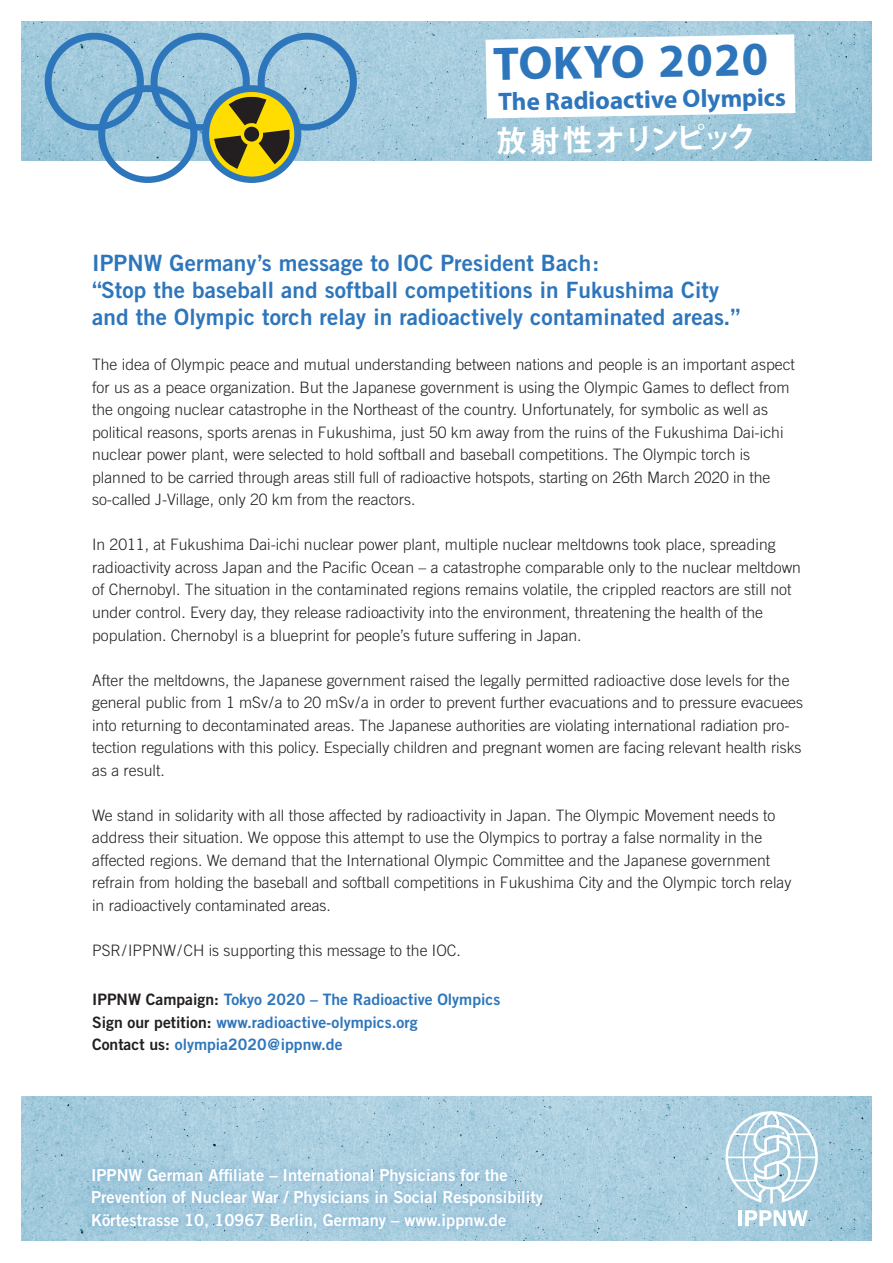
<style>
.page{position:relative;width:893px;height:1263px;background:#fff}
.page>*{position:absolute;margin:0;border:0;box-sizing:border-box;transform-origin:0 0}
.t1{font:700 47.4px "Myriad Pro";color:#2e76bc}
.t2{font:700 29.25px "Koz Go Pr 6 N";color:#fff}
.t3{font:700 25.2px "Myriad Pro";color:#2e76bc}
.t4{font:22.5px/27px "Trade Gothic LT Std Bd 2";letter-spacing:.005em;color:#2e76bc}
.t5{font:16.5px/22.5px "Trade Gothic LT Std Bd 2";color:#fff}
.t6{font:300 15.75px/22.5px "Trade Gothic LT Std";color:#231f20}
.t7{font:15.75px/22.5px "Trade Gothic LT Std Bd 2";color:#2e76bc}
.s1{color:#231f20}
</style>
<div class="page">
<img style="left:21px;top:21px;width:851px;height:139px">
<img style="left:21px;top:1096px;width:851px;height:145px">
<svg style="left:45px;top:33px;width:312px;height:150px;background:#97b9c0"></svg>
<div style="left:83px;top:1160px;width:468px;height:78px;background:#2e76bc;opacity:.4"></div>
<svg style="left:486px;top:34px;width:309px;height:84px"></svg>
<svg style="left:724px;top:1109px;width:95px;height:95px"></svg>
<hr style="left:738px;top:1210px;width:4px;height:16px;background:#fff">
<svg style="left:745px;top:1210px;width:63px;height:16px"></svg>
<h1 class="t1" style="left:493px;top:33px;width:276px;rotate:-1deg">TOKYO 2020</h1>
<h3 class="t3" style="left:498px;top:86px;width:289px;rotate:-1deg">The Radioactive Olympics</h3>
<h2 class="t2" style="left:496px;top:125px;width:261px;rotate:-1deg">放射性オリンピック</h2>
<h3 class="t4" style="left:92px;top:249px;width:650px">IPPNW Germany’s message to IOC President Bach:<br>“Stop the baseball and softball competitions in Fukushima City and the Olympic torch relay in radioactively contaminated areas.”</h3>
<p class="t6" style="left:92px;top:353px;width:704px">The idea of Olympic peace and mutual understanding between nations and people is an important aspect for us as a peace organization. But the Japanese government is using the Olympic Games to deflect from the ongoing nuclear catastrophe in the Northeast of the country. Unfortunately, for symbolic as well as political reasons, sports arenas in Fukushima, just 50 km away from the ruins of the Fukushima Dai-ichi nuclear power plant, were selected to hold softball and baseball competitions. The Olympic torch is planned to be carried through areas still full of radioactive hotspots, starting on 26th March 2020 in the so-called J-Village, only 20 km from the reactors.</p>
<p class="t6" style="left:92px;top:533px;width:710px">In 2011, at Fukushima Dai-ichi nuclear power plant, multiple nuclear meltdowns took place, spreading radioactivity across Japan and the Pacific Ocean – a catastrophe comparable only to the nuclear meltdown of Chernobyl. The situation in the contaminated regions remains volatile, the crippled reactors are still not under control. Every day, they release radioactivity into the environment, threatening the health of the population. Chernobyl is a blueprint for people’s future suffering in Japan.</p>
<p class="t6" style="left:92px;top:668px;width:712px">After the meltdowns, the Japanese government raised the legally permitted radioactive dose levels for the general public from 1 mSv/a to 20 mSv/a in order to prevent further evacuations and to pressure evacuees into returning to decontaminated areas. The Japanese authorities are violating international radiation pro&shy;tection regulations with this policy. Especially children and pregnant women are facing relevant health risks as a result.</p>
<p class="t6" style="left:92px;top:803px;width:701px">We stand in solidarity with all those affected by radioactivity in Japan. The Olympic Movement needs to address their situation. We oppose this attempt to use the Olympics to portray a false normality in the affected regions. We demand that the International Olympic Committee and the Japanese government refrain from holding the baseball and softball competitions in Fukushima City and the Olympic torch relay in radioactively contaminated areas.</p>
<p class="t6" style="left:92px;top:938px;width:370px">PSR/IPPNW/CH is supporting this message to the IOC.</p>
<p class="t7" style="left:92px;top:988px;width:410px"><span class="s1">IPPNW Campaign:</span> Tokyo 2020 – The Radioactive Olympics<br><span class="s1">Sign our petition:</span> www.radioactive-olympics.org<br><span class="s1">Contact us:</span> olympia2020@ippnw.de</p>
<p class="t5" style="left:91px;top:1163px;width:454px">IPPNW German Affiliate – International Physicians for the<br>Prevention of Nuclear War / Physicians in Social Responsibility<br>Körtestrasse 10, 10967 Berlin, Germany – www.ippnw.de</p>
</div>
